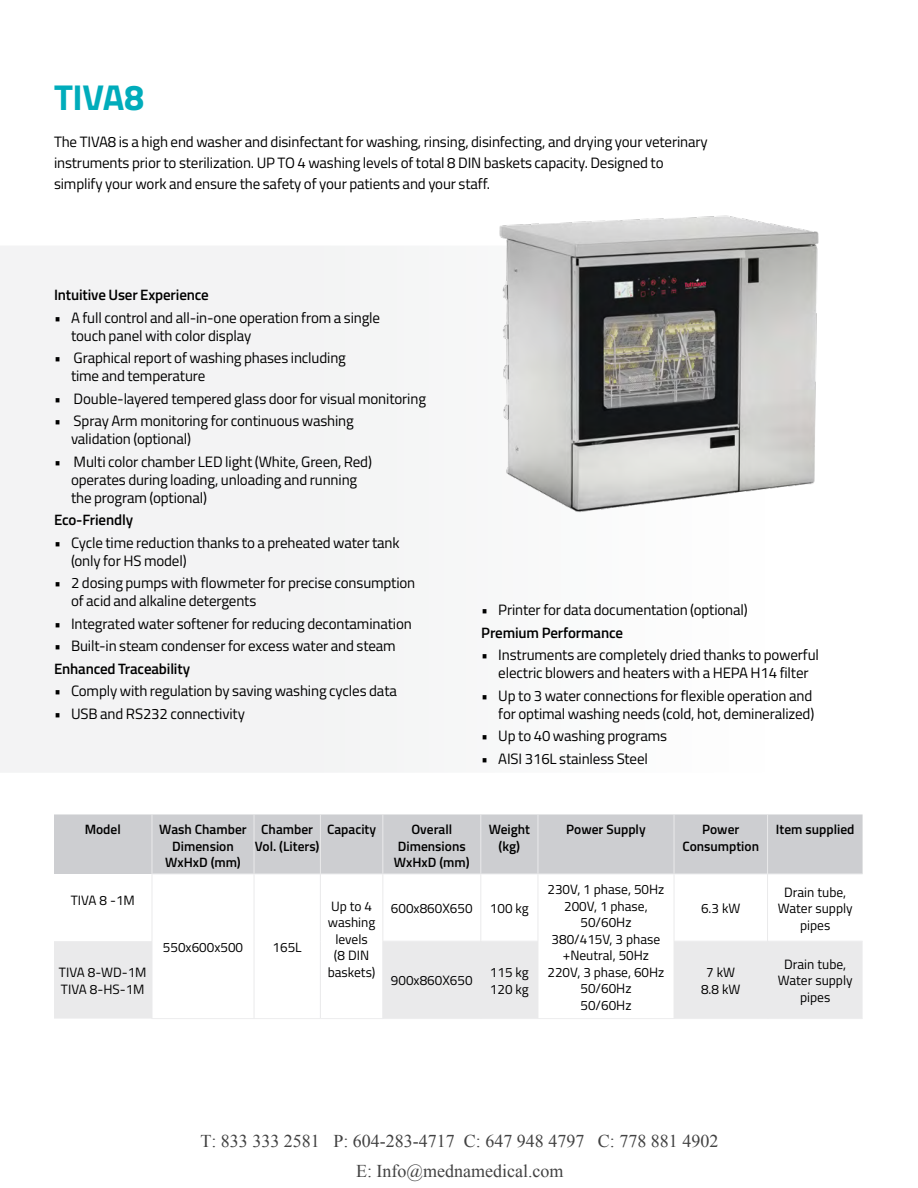
<style>
.page{position:relative;width:918px;height:1188px;background:#fff}
.page>*{position:absolute;margin:0;border:0;box-sizing:border-box;transform-origin:0 0}
.t1{font:700 36px "Titillium Web";letter-spacing:-.01em;color:#00acbb}
.t2{font:15px/18px "Titillium Web";letter-spacing:-.01em;color:#000}
.t3{font:600 15px "Titillium Web";letter-spacing:-.01em;color:#000}
.t4{font:13.5px/16.5px "Titillium Web";color:#000;text-align:center}
.t5{font:600 13.5px/16.5px "Titillium Web";color:#000;text-align:center}
</style>
<div class="page">
<div style="left:0;top:246px;width:397px;height:526px;background:#f3f3f4"></div>
<img style="left:499px;top:215px;width:320px;height:298px">
<div style="left:54px;top:814px;width:809px;height:60px;background:#cdced1"></div>
<svg style="left:54px;top:941px;width:809px;height:78px;fill:#eaeaeb"></svg>
<hr style="left:152px;top:874px;width:102px;height:1px;background:#ededee">
<hr style="left:254px;top:874px;width:66px;height:1px;background:#ededee">
<hr style="left:321px;top:874px;width:61px;height:1px;background:#ededee">
<hr style="left:383px;top:874px;width:97px;height:1px;background:#ededee">
<hr style="left:481px;top:874px;width:57px;height:1px;background:#ededee">
<hr style="left:538px;top:874px;width:136px;height:1px;background:#ededee">
<hr style="left:674px;top:874px;width:93px;height:1px;background:#ededee">
<hr style="left:768px;top:874px;width:95px;height:1px;background:#ededee">
<hr style="left:383px;top:941px;width:97px;height:1px;background:#ededee">
<hr style="left:481px;top:941px;width:57px;height:1px;background:#ededee">
<hr style="left:674px;top:941px;width:93px;height:1px;background:#ededee">
<hr style="left:768px;top:941px;width:95px;height:1px;background:#ededee">
<hr style="left:152px;top:1018px;width:102px;height:1px;background:#ededee">
<hr style="left:254px;top:1018px;width:66px;height:1px;background:#ededee">
<hr style="left:320px;top:1018px;width:63px;height:1px;background:#ededee">
<hr style="left:383px;top:1018px;width:98px;height:1px;background:#ededee">
<hr style="left:481px;top:1018px;width:57px;height:1px;background:#ededee">
<hr style="left:538px;top:1018px;width:136px;height:1px;background:#ededee">
<hr style="left:674px;top:1018px;width:94px;height:1px;background:#ededee">
<hr style="left:768px;top:1018px;width:95px;height:1px;background:#ededee">
<hr style="left:152px;top:814px;width:1px;height:60px;background:#eaeaeb">
<hr style="left:254px;top:814px;width:1px;height:60px;background:#eaeaeb">
<hr style="left:320px;top:814px;width:1px;height:60px;background:#eaeaeb">
<hr style="left:382px;top:814px;width:1px;height:60px;background:#eaeaeb">
<hr style="left:480px;top:814px;width:1px;height:60px;background:#eaeaeb">
<hr style="left:538px;top:814px;width:1px;height:60px;background:#eaeaeb">
<hr style="left:674px;top:814px;width:1px;height:60px;background:#eaeaeb">
<hr style="left:767px;top:814px;width:1px;height:60px;background:#eaeaeb">
<hr style="left:152px;top:874px;width:1px;height:67px;background:#eaeaeb">
<hr style="left:254px;top:874px;width:1px;height:67px;background:#eaeaeb">
<hr style="left:320px;top:874px;width:1px;height:67px;background:#eaeaeb">
<hr style="left:152px;top:941px;width:1px;height:77px;background:#eaeaeb">
<hr style="left:254px;top:941px;width:1px;height:77px;background:#eaeaeb">
<hr style="left:320px;top:941px;width:1px;height:77px;background:#eaeaeb">
<hr style="left:382px;top:874px;width:1px;height:67px;background:#eaeaeb">
<hr style="left:480px;top:874px;width:1px;height:67px;background:#eaeaeb">
<hr style="left:538px;top:874px;width:1px;height:67px;background:#eaeaeb">
<hr style="left:674px;top:874px;width:1px;height:67px;background:#eaeaeb">
<hr style="left:767px;top:874px;width:1px;height:67px;background:#eaeaeb">
<hr style="left:382px;top:941px;width:1px;height:77px;background:#eaeaeb">
<hr style="left:480px;top:941px;width:1px;height:77px;background:#eaeaeb">
<hr style="left:538px;top:941px;width:1px;height:77px;background:#eaeaeb">
<hr style="left:674px;top:941px;width:1px;height:77px;background:#eaeaeb">
<hr style="left:767px;top:941px;width:1px;height:77px;background:#eaeaeb">
<h1 class="t1" style="left:54px;top:70px;width:92px">TIVA8</h1>
<p class="t2" style="left:54px;top:131px;width:655px;line-height:21px">The TIVA8 is a high end washer and disinfectant for washing, rinsing, disinfecting, and drying your veterinary instruments prior to sterilization. UP TO 4 washing levels of total 8 DIN baskets capacity. Designed to simplify your work and ensure the safety of your patients and your staff.</p>
<p class="t3" style="left:54px;top:283px;width:156px">Intuitive User Experience</p>
<p class="t2" style="left:71px;top:308px;width:311px;text-indent:-17px">• A full control and all-in-one operation from a single touch panel with color display</p>
<p class="t2" style="left:71px;top:348px;width:276px;text-indent:-17px">• Graphical report of washing phases including time and temperature</p>
<p class="t2" style="left:54px;top:389px;width:374px">• Double-layered tempered glass door for visual monitoring</p>
<p class="t2" style="left:71px;top:411px;width:284px;text-indent:-17px">• Spray Arm monitoring for continuous washing validation (optional)</p>
<p class="t2" style="left:71px;top:452px;width:302px;text-indent:-17px">• Multi color chamber LED light (White, Green, Red) operates during loading, unloading and running the program (optional)</p>
<p class="t3" style="left:54px;top:508px;width:81px">Eco-Friendly</p>
<p class="t2" style="left:71px;top:533px;width:330px;text-indent:-17px">• Cycle time reduction thanks to a preheated water tank (only for HS model)</p>
<p class="t2" style="left:71px;top:573px;width:346px;text-indent:-17px">• 2 dosing pumps with flowmeter for precise consumption of acid and alkaline detergents</p>
<p class="t2" style="left:54px;top:614px;width:359px">• Integrated water softener for reducing decontamination</p>
<p class="t2" style="left:54px;top:636px;width:343px">• Built-in steam condenser for excess water and steam</p>
<p class="t3" style="left:54px;top:657px;width:138px">Enhanced Traceability</p>
<p class="t2" style="left:54px;top:681px;width:344px">• Comply with regulation by saving washing cycles data</p>
<p class="t2" style="left:54px;top:704px;width:192px">• USB and RS232 connectivity</p>
<p class="t2" style="left:481px;top:600px;width:268px">• Printer for data documentation (optional)</p>
<p class="t3" style="left:481px;top:621px;width:143px">Premium Performance</p>
<p class="t2" style="left:481px;top:645px;width:339px;text-align:center">• Instruments are completely dried thanks to powerful electric blowers and heaters with a HEPA H14 filter</p>
<p class="t2" style="left:481px;top:686px;width:335px;text-align:right">• Up to 3 water connections for flexible operation and for optimal washing needs (cold, hot, demineralized)</p>
<p class="t2" style="left:481px;top:726px;width:187px">• Up to 40 washing programs</p>
<p class="t2" style="left:481px;top:749px;width:168px">• AISI 316L stainless Steel</p>
<p class="t5" style="left:85px;top:820px;width:38px">Model</p>
<p class="t5" style="left:159px;top:820px;width:89px">Wash Chamber<br>Dimension<br>WxHxD (mm)</p>
<p class="t5" style="left:255px;top:820px;width:66px">Chamber<br>Vol. (Liters)</p>
<p class="t5" style="left:327px;top:820px;width:50px">Capacity</p>
<p class="t5" style="left:394px;top:820px;width:77px">Overall<br>Dimensions<br>WxHxD (mm)</p>
<p class="t5" style="left:489px;top:820px;width:43px">Weight (kg)</p>
<p class="t5" style="left:566px;top:820px;width:81px">Power Supply</p>
<p class="t5" style="left:683px;top:820px;width:78px">Power<br>Consumption</p>
<p class="t5" style="left:776px;top:820px;width:80px">Item supplied</p>
<p class="t4" style="left:71px;top:891px;width:66px">TIVA 8 -1M</p>
<p class="t4" style="left:163px;top:938px;width:82px">550x600x500</p>
<p class="t4" style="left:273px;top:938px;width:31px">165L</p>
<p class="t4" style="left:548px;top:881px;width:118px">230V, 1 phase, 50Hz<br>200V, 1 phase,<br>50/60Hz<br>380/415V, 3 phase +Neutral, 50Hz<br>220V, 3 phase, 60Hz<br>50/60Hz<br>50/60Hz</p>
<p class="t4" style="left:778px;top:883px;width:77px">Drain tube,<br>Water supply pipes</p>
<p class="t4" style="left:328px;top:897px;width:49px">Up to 4 washing levels<br>(8 DIN baskets)</p>
<p class="t4" style="left:391px;top:900px;width:83px">600x860X650</p>
<p class="t4" style="left:490px;top:900px;width:40px">100 kg</p>
<p class="t4" style="left:701px;top:900px;width:41px">6.3 kW</p>
<p class="t4" style="left:59px;top:963px;width:89px;text-align:left">TIVA 8-WD-1M<br>TIVA 8-HS-1M</p>
<p class="t4" style="left:391px;top:972px;width:83px">900x860X650</p>
<p class="t4" style="left:490px;top:964px;width:40px;text-align:left">115 kg<br>120 kg</p>
<p class="t4" style="left:701px;top:964px;width:41px">7 kW<br>8.8 kW</p>
<p class="t4" style="left:778px;top:955px;width:77px">Drain tube,<br>Water supply pipes</p>
</div>
